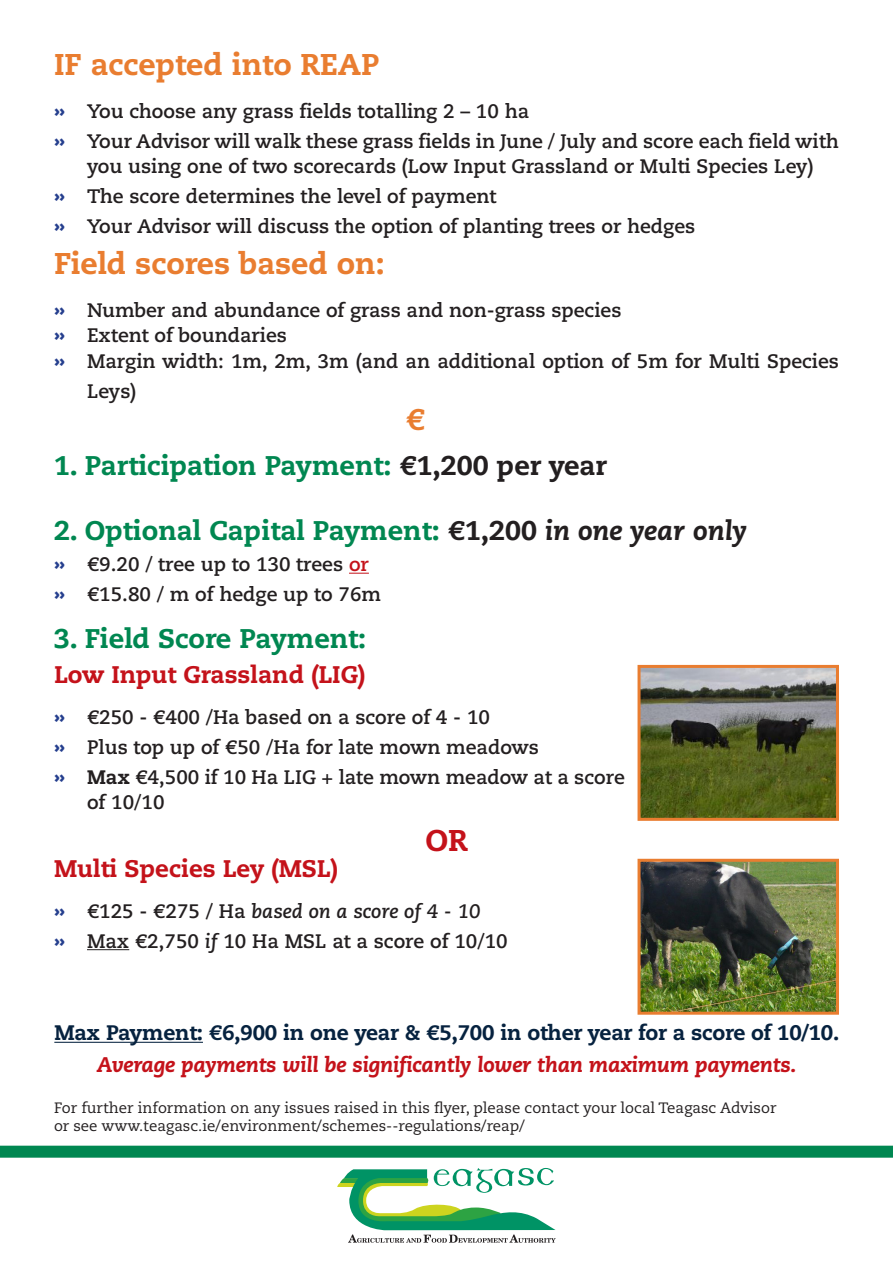
<style>
.page{position:relative;width:893px;height:1263px;background:#fff}
.page>*{position:absolute;margin:0;border:0;box-sizing:border-box;transform-origin:0 0}
.t1{font:800 30px "Caecilia LT Pro 85";color:#e97d30}
.t2{font:800 30px "Caecilia LT Pro 85";color:#c4121a}
.t3{font:800 27px "Caecilia LT Pro 85";color:#008751}
.t4{font:800 24px "Caecilia LT Pro 85";color:#c4121a}
.t5{font:800 21px "Caecilia LT Pro 85";letter-spacing:-.01em;color:#06223f}
.t6{font:italic 800 21px "Caecilia LT Pro 86";letter-spacing:-.01em;color:#c4121a}
.t7{font:700 19.5px/25.5px "Caecilia LT Pro 75";color:#231f20}
.t8{font:italic 700 19.5px "Caecilia LT Pro 76";color:#231f20}
.t9{font:15px "Caecilia LT Pro 55 Roman";color:#231f20}
.s1{font-family:"Caecilia LT Pro 85";font-weight:800;color:#253f8e}
.s2{color:#231f20}
.s3{font-family:"Caecilia LT Pro 86";font-style:italic;color:#231f20}
.s4{color:#c4121a}
.s5{font-family:"Caecilia LT Pro 85";font-weight:800}
.s6{font-family:"Caecilia LT Pro 85";font-weight:800;font-style:normal;color:#253f8e}
.s7{font-family:"Caecilia LT Pro 75";font-style:normal}
.s8{font-family:"Caecilia LT Pro 76";font-style:italic}
</style>
<div class="page">
<div style="left:0;top:1146px;width:893px;height:12px;background:#008751"></div>
<svg style="left:337px;top:1168px;width:219px;height:75px"></svg>
<img style="left:641px;top:669px;width:194px;height:148px">
<div style="left:637px;top:665px;width:202px;height:156px;border:3px solid #e97d30"></div>
<hr style="left:87px;top:949px;width:42px;height:1px;background:#231f20">
<svg style="left:349px;top:573px;width:20px;height:1px"></svg>
<hr style="left:54px;top:1042px;width:149px;height:1px;background:#06223f">
<img style="left:641px;top:863px;width:194px;height:148px">
<div style="left:637px;top:859px;width:202px;height:156px;border:3px solid #e97d30"></div>
<p class="t1" style="left:54px;top:44px;width:327px">IF accepted into REAP</p>
<p class="t7" style="left:54px;top:98px;width:477px"><span class="s1">»</span> You choose any grass fields totalling 2 – 10 ha</p>
<p class="t7" style="left:54px;top:128px;width:786px;text-align:center"><span class="s1">»</span> Your Advisor will walk these grass fields in June / July and score each field with you using one of two scorecards (Low Input Grassland or Multi Species Ley)</p>
<p class="t7" style="left:54px;top:183px;width:444px"><span class="s1">»</span> The score determines the level of payment</p>
<p class="t7" style="left:54px;top:213px;width:643px"><span class="s1">»</span> Your Advisor will discuss the option of planting trees or hedges</p>
<p class="t1" style="left:54px;top:243px;width:332px">Field scores based on:</p>
<p class="t7" style="left:54px;top:296px;width:569px"><span class="s1">»</span> Number and abundance of grass and non-grass species</p>
<p class="t7" style="left:54px;top:322px;width:235px"><span class="s1">»</span> Extent of boundaries</p>
<p class="t7" style="left:87px;top:345px;width:753px;line-height:30px;text-indent:-33px"><span class="s1">»</span> Margin width: 1m, 2m, 3m (and an additional option of 5m for Multi Species<br>Leys)</p>
<p class="t1" style="left:406px;top:398px;width:21px">€</p>
<p class="t3" style="left:54px;top:446px;width:555px">1. Participation Payment: <span class="s2">€1,200 per year</span></p>
<p class="t3" style="left:54px;top:511px;width:695px">2. Optional Capital Payment: <span class="s2">€1,200</span> <span class="s3">in one year only</span></p>
<p class="t7" style="left:54px;top:551px;width:316px"><span class="s1">»</span> €9.20 / tree up to 130 trees <span class="s4">or</span></p>
<p class="t7" style="left:54px;top:581px;width:329px"><span class="s1">»</span> €15.80 / m of hedge up to 76m</p>
<p class="t3" style="left:54px;top:620px;width:314px">3. Field Score Payment:</p>
<p class="t4" style="left:54px;top:658px;width:313px">Low Input Grassland (LIG)</p>
<p class="t7" style="left:54px;top:704px;width:438px"><span class="s1">»</span> €250 - €400 /Ha based on a score of 4 - 10</p>
<p class="t7" style="left:54px;top:734px;width:487px"><span class="s1">»</span> Plus top up of €50 /Ha for late mown meadows</p>
<p class="t7" style="left:87px;top:764px;width:539px;text-indent:-33px"><span class="s1">»</span> <span class="s5">Max</span> €4,500 if 10 Ha LIG + late mown meadow at a score of 10/10</p>
<p class="t2" style="left:425px;top:820px;width:44px">OR</p>
<p class="t4" style="left:54px;top:852px;width:285px">Multi Species Ley (MSL)</p>
<p class="t8" style="left:54px;top:898px;width:428px"><span class="s6">»</span> <span class="s7">€125 - €275 / Ha</span> based on a score of 4 - 10</p>
<p class="t7" style="left:54px;top:928px;width:455px"><span class="s1">»</span> Max €2,750 <span class="s8">if</span> 10 Ha MSL at a score of 10/10</p>
<p class="t5" style="left:54px;top:1018px;width:787px">Max Payment: €6,900 in one year &amp; €5,700 in other year for a score of 10/10.</p>
<p class="t6" style="left:97px;top:1050px;width:701px">Average payments will be significantly lower than maximum payments.</p>
<p class="t9" style="left:54px;top:1098px;width:724px">For further information on any issues raised in this flyer, please contact your local Teagasc Advisor</p>
<p class="t9" style="left:54px;top:1116px;width:472px">or see www.teagasc.ie/environment/schemes--regulations/reap/</p>
</div>
